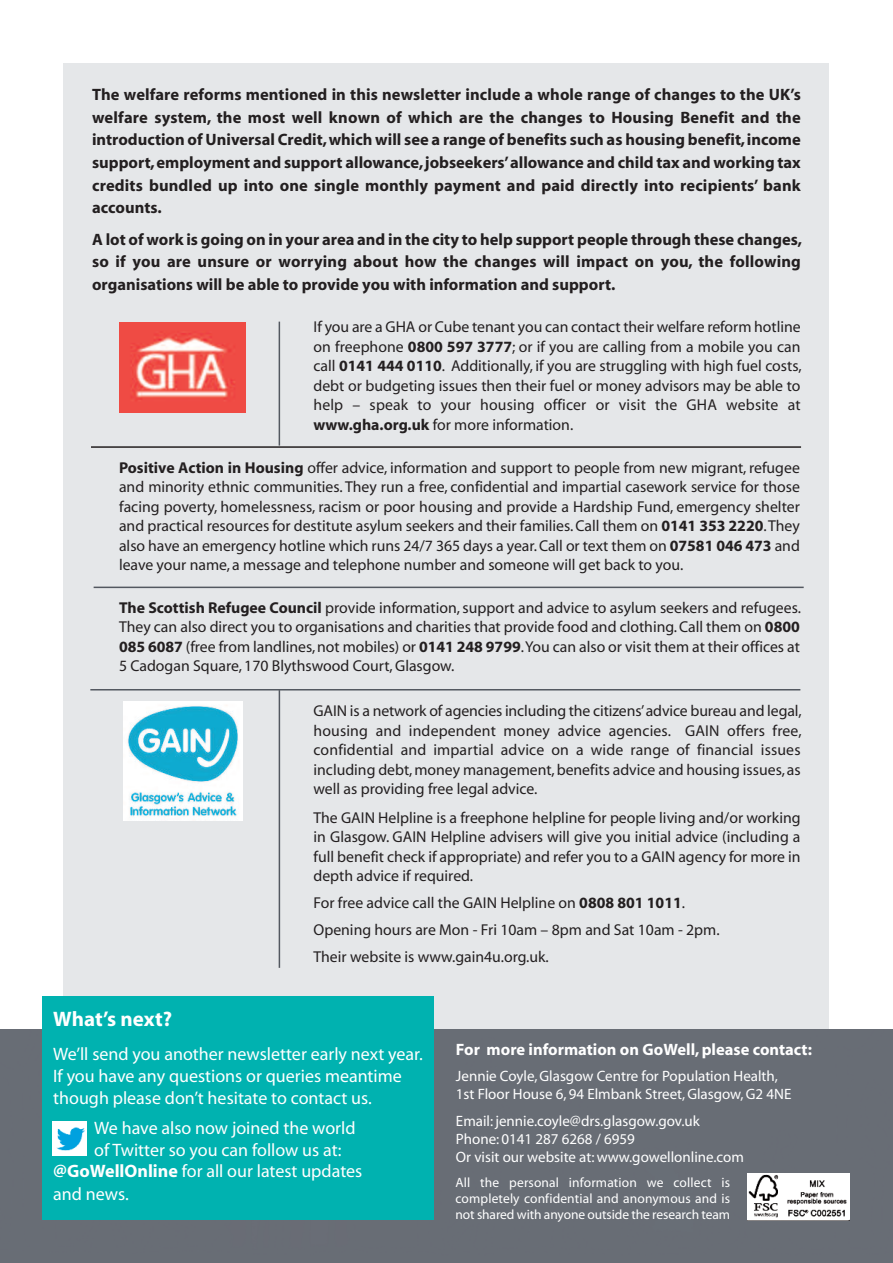
<style>
.page{position:relative;width:893px;height:1263px;background:#fff}
.page>*{position:absolute;margin:0;border:0;box-sizing:border-box;transform-origin:0 0}
.t1{font:700 21px "Myriad";color:#fff}
.t2{font:18px/21.6px "Myriad";color:#fff}
.t3{font:700 16.5px/22.5px "Myriad";color:#231f20;text-align:justify}
.t4{font:700 16.5px "Myriad";color:#fff}
.t5{font:15.75px/19.5px "Myriad";color:#231f20;text-align:justify}
.t6{font:15px/18px "Myriad";color:#fff}
.t7{font:13.5px/16.2px "Myriad";letter-spacing:-.01em;color:#fff;text-align:justify}
.s1{font-weight:700}
</style>
<div class="page">
<div style="left:64px;top:64px;width:765px;height:1002px;background:#e5e7e9"></div>
<img style="left:119px;top:323px;width:126px;height:90px">
<img style="left:123px;top:702px;width:119px;height:118px">
<hr style="left:90px;top:689px;width:710px;height:1px;background:#535860">
<div style="left:0;top:1030px;width:893px;height:233px;background:#686d75"></div>
<img style="left:747px;top:1173px;width:102px;height:47px">
<div style="left:43px;top:996px;width:391px;height:224px;background:#00b2b0"></div>
<img style="left:53px;top:1121px;width:34px;height:34px">
<hr style="left:91px;top:446px;width:710px;height:2px;background:#231f20">
<hr style="left:279px;top:322px;width:1px;height:124px;background:#535860">
<hr style="left:279px;top:690px;width:1px;height:278px;background:#535860">
<hr style="left:94px;top:587px;width:710px;height:1px;background:#535860">
<p class="t3" style="left:92px;top:85px;width:710px">The welfare reforms mentioned in this newsletter include a whole range of changes to the UK’s welfare system, the most well known of which are the changes to Housing Benefit and the introduction of Universal Credit,which will see a range of benefits such as housing benefit,income support,employment and support allowance,jobseekers’allowance and child tax and working tax credits bundled up into one single monthly payment and paid directly into recipients’ bank accounts.</p>
<p class="t3" style="left:92px;top:229px;width:711px">A lot of work is going on in your area and in the city to help support people through these changes, so if you are unsure or worrying about how the changes will impact on you, the following organisations will be able to provide you with information and support.</p>
<p class="t5" style="left:314px;top:319px;width:490px">If you are a GHA or Cube tenant you can contact their welfare reform hotline on freephone <span class="s1">0800 597 3777</span>; or if you are calling from a mobile you can call <span class="s1">0141 444 0110</span>. Additionally, if you are struggling with high fuel costs, debt or budgeting issues then their fuel or money advisors may be able to help – speak to your housing officer or visit the GHA website at <span class="s1">www.gha.org.uk</span> for more information.</p>
<p class="t5" style="left:119px;top:459px;width:682px"><span class="s1">Positive Action in Housing</span> offer advice, information and support to people from new migrant, refugee and minority ethnic communities. They run a free, confidential and impartial casework service for those facing poverty, homelessness, racism or poor housing and provide a Hardship Fund, emergency shelter and practical resources for destitute asylum seekers and their families.Call them on <span class="s1">0141 353 2220</span>.They also have an emergency hotline which runs 24/7 365 days a year.Call or text them on <span class="s1">07581 046 473</span> and leave your name, a message and telephone number and someone will get back to you.</p>
<p class="t5" style="left:119px;top:599px;width:683px"><span class="s1">The Scottish Refugee Council</span> provide information,support and advice to asylum seekers and refugees.<br>They can also direct you to organisations and charities that provide food and clothing.Call them on <span class="s1">0800<br>085 6087</span> (free from landlines,not mobiles) or <span class="s1">0141 248 9799</span>.You can also or visit them at their offices at 5 Cadogan Square, 170 Blythswood Court,Glasgow.</p>
<p class="t5" style="left:314px;top:702px;width:490px">GAIN is a network of agencies including the citizens’advice bureau and legal, housing and independent money advice agencies. GAIN offers free, confidential and impartial advice on a wide range of financial issues including debt,money management,benefits advice and housing issues,as well as providing free legal advice.</p>
<p class="t5" style="left:314px;top:809px;width:489px">The GAIN Helpline is a freephone helpline for people living and/or working in Glasgow. GAIN Helpline advisers will give you initial advice (including a full benefit check if appropriate) and refer you to a GAIN agency for more in depth advice if required.</p>
<p class="t5" style="left:313px;top:891px;width:408px;line-height:27px;text-align:left">For free advice call the GAIN Helpline on <span class="s1">0808 801 1011</span>.<br>Opening hours are Mon - Fri 10am – 8pm and Sat 10am - 2pm.<br>Their website is www.gain4u.org.uk.</p>
<h1 class="t1" style="left:53px;top:1011px;width:120px">What’s next?</h1>
<p class="t2" style="left:53px;top:1045px;width:371px">We’ll send you another newsletter early next year.<br>If you have any questions or queries meantime though please don’t hesitate to contact us.</p>
<p class="t2" style="left:94px;top:1119px;width:263px">We have also now joined the world</p>
<p class="t2" style="left:94px;top:1140px;width:249px">of Twitter so you can follow us at:</p>
<p class="t2" style="left:53px;top:1162px;width:311px"><span class="s1">@GoWellOnline</span> for all our latest updates</p>
<p class="t2" style="left:53px;top:1184px;width:77px">and news.</p>
<p class="t4" style="left:456px;top:1043px;width:357px">For more information on GoWell,please contact:</p>
<p class="t6" style="left:456px;top:1068px;width:337px">Jennie Coyle,Glasgow Centre for Population Health,<br>1st Floor House 6, 94 Elmbank Street,Glasgow,G2 4NE</p>
<p class="t6" style="left:456px;top:1113px;width:290px">Email: jennie.coyle@drs.glasgow.gov.uk<br>Phone: 0141 287 6268 / 6959<br>Or visit our website at:www.gowellonline.com</p>
<p class="t7" style="left:455px;top:1175px;width:276px">All the personal information we collect is completely confidential and anonymous and is not shared with anyone outside the research team</p>
</div>
